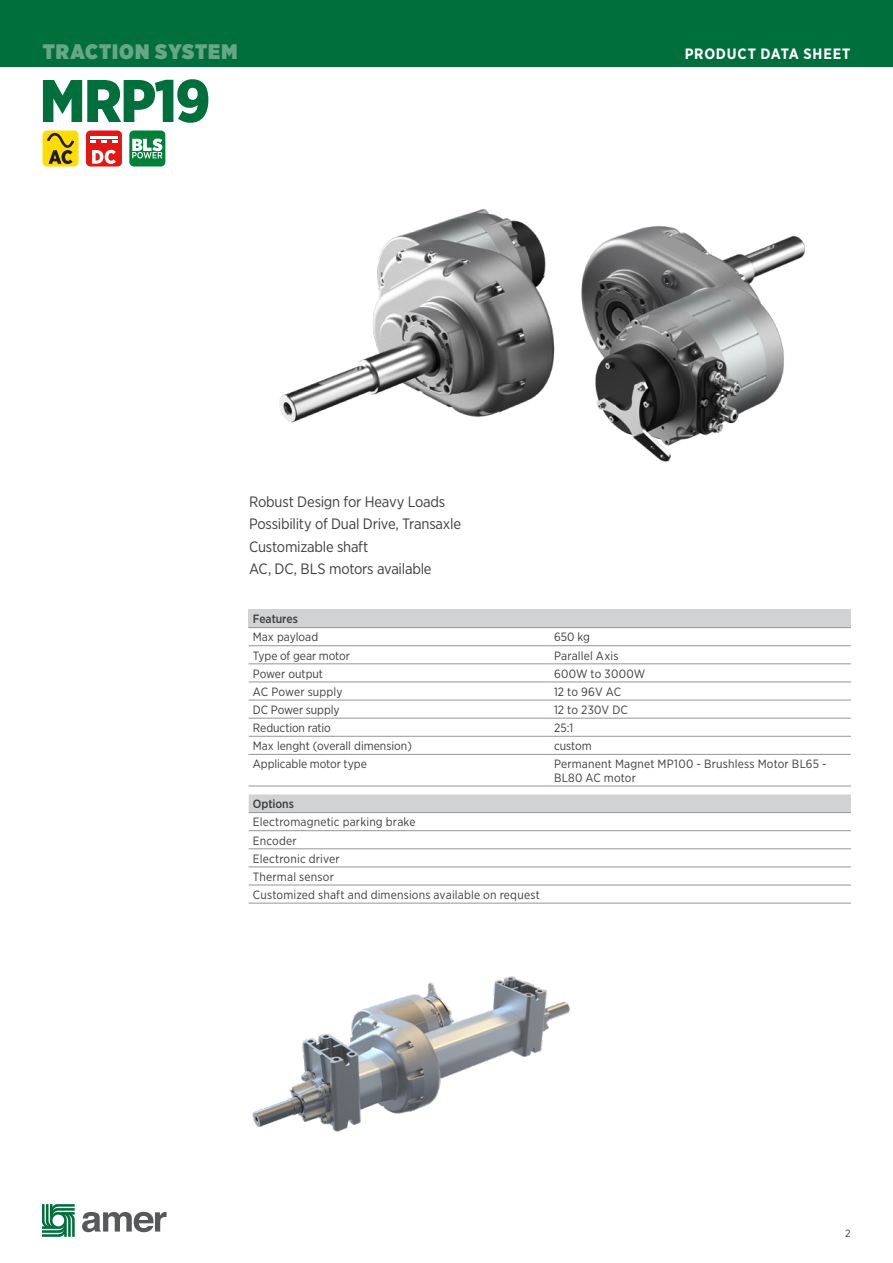
<style>
.page{position:relative;width:893px;height:1263px;background:#fff}
.page>*{position:absolute;margin:0;border:0;box-sizing:border-box;transform-origin:0 0}
.t1{font:900 60px "Gotham Narrow";letter-spacing:-.025em;color:#006f3c}
.t2{font:900 21px "Gotham Narrow";letter-spacing:.04em;color:#67a788}
.Stile_di_paragrafo_1{font:15px "Gotham Narrow";letter-spacing:-.015em;color:#3e3e3f}
.t3{font:700 15px "Gotham Narrow";letter-spacing:.055em;color:#fff}
.t4{font:12px/13.5px "Gotham Narrow";letter-spacing:.01em;color:#3e3e3f}
.t5{font:500 12px "Gotham Narrow";letter-spacing:-.005em;color:#3e3e3f}
.t6{font:12px "Gotham Narrow";letter-spacing:-.01em;color:#3e3e3f}
.t7{font:10.5px "Gotham Narrow";color:#3e3e3f}
</style>
<div class="page">
<div style="left:0;top:0;width:893px;height:67px;background:#006f3c"></div>
<svg style="left:82px;top:1212px;width:85px;height:20px"></svg>
<svg style="left:42px;top:1204px;width:33px;height:33px"></svg>
<div style="left:249px;top:609px;width:602px;height:19px;background:#d1d2d4"></div>
<div style="left:249px;top:794px;width:602px;height:18px;background:#d1d2d4"></div>
<hr style="left:249px;top:627px;width:301px;height:1px;background:#939598">
<hr style="left:550px;top:627px;width:301px;height:1px;background:#939598">
<hr style="left:249px;top:645px;width:301px;height:1px;background:#939598">
<hr style="left:550px;top:645px;width:301px;height:1px;background:#939598">
<hr style="left:249px;top:664px;width:301px;height:1px;background:#939598">
<hr style="left:550px;top:664px;width:301px;height:1px;background:#939598">
<hr style="left:249px;top:682px;width:301px;height:1px;background:#939598">
<hr style="left:550px;top:682px;width:301px;height:1px;background:#939598">
<hr style="left:249px;top:700px;width:301px;height:1px;background:#939598">
<hr style="left:550px;top:700px;width:301px;height:1px;background:#939598">
<hr style="left:249px;top:718px;width:301px;height:1px;background:#939598">
<hr style="left:550px;top:718px;width:301px;height:1px;background:#939598">
<hr style="left:249px;top:736px;width:301px;height:1px;background:#939598">
<hr style="left:550px;top:736px;width:301px;height:1px;background:#939598">
<hr style="left:249px;top:754px;width:301px;height:1px;background:#939598">
<hr style="left:550px;top:754px;width:301px;height:1px;background:#939598">
<hr style="left:249px;top:786px;width:301px;height:1px;background:#939598">
<hr style="left:550px;top:786px;width:301px;height:1px;background:#939598">
<hr style="left:249px;top:812px;width:301px;height:1px;background:#939598">
<hr style="left:550px;top:812px;width:301px;height:1px;background:#939598">
<hr style="left:249px;top:830px;width:301px;height:1px;background:#939598">
<hr style="left:550px;top:830px;width:301px;height:1px;background:#939598">
<hr style="left:249px;top:848px;width:301px;height:1px;background:#939598">
<hr style="left:550px;top:848px;width:301px;height:1px;background:#939598">
<hr style="left:249px;top:867px;width:301px;height:1px;background:#939598">
<hr style="left:550px;top:867px;width:301px;height:1px;background:#939598">
<hr style="left:249px;top:885px;width:301px;height:1px;background:#939598">
<hr style="left:550px;top:885px;width:301px;height:1px;background:#939598">
<hr style="left:249px;top:903px;width:301px;height:1px;background:#939598">
<hr style="left:550px;top:903px;width:301px;height:1px;background:#939598">
<img style="left:252px;top:976px;width:318px;height:156px">
<div style="left:129px;top:130px;width:36px;height:37px;background:#008039;border-radius:5px"></div>
<svg style="left:132px;top:139px;width:30px;height:19px"></svg>
<div style="left:43px;top:130px;width:36px;height:37px;background:#ffdc04;border-radius:5px"></div>
<svg style="left:47px;top:133px;width:27px;height:31px"></svg>
<div style="left:86px;top:130px;width:36px;height:37px;background:#e31714;border-radius:5px"></div>
<svg style="left:92px;top:150px;width:24px;height:14px"></svg>
<hr style="left:90px;top:136px;width:28px;height:2px;background:#fff">
<svg style="left:90px;top:140px;width:28px;height:3px"></svg>
<img style="left:279px;top:209px;width:526px;height:253px">
<p class="t2" style="left:43px;top:38px;width:196px">TRACTION SYSTEM</p>
<p class="t1" style="left:40px;top:61px;width:172px">MRP19</p>
<p class="t3" style="left:685px;top:44px;width:167px">PRODUCT DATA SHEET</p>
<p class="Stile_di_paragrafo_1" style="left:249px;top:492px;width:198px">Robust Design for Heavy Loads</p>
<p class="Stile_di_paragrafo_1" style="left:249px;top:515px;width:213px">Possibility of Dual Drive, Transaxle</p>
<p class="Stile_di_paragrafo_1" style="left:249px;top:537px;width:121px">Customizable shaft</p>
<p class="Stile_di_paragrafo_1" style="left:249px;top:560px;width:184px">AC, DC, BLS motors available</p>
<p class="t5" style="left:253px;top:611px;width:47px">Features</p>
<p class="t4" style="left:253px;top:630px;width:67px">Max payload</p>
<p class="t4" style="left:554px;top:630px;width:38px">650 kg</p>
<p class="t4" style="left:253px;top:648px;width:99px">Type of gear motor</p>
<p class="t4" style="left:554px;top:648px;width:66px">Parallel Axis</p>
<p class="t4" style="left:253px;top:666px;width:72px">Power output</p>
<p class="t4" style="left:554px;top:666px;width:93px">600W to 3000W</p>
<p class="t4" style="left:253px;top:685px;width:91px">AC Power supply</p>
<p class="t4" style="left:554px;top:685px;width:69px">12 to 96V AC</p>
<p class="t4" style="left:253px;top:703px;width:88px">DC Power supply</p>
<p class="t4" style="left:554px;top:703px;width:75px">12 to 230V DC</p>
<p class="t6" style="left:253px;top:720px;width:80px">Reduction ratio</p>
<p class="t4" style="left:554px;top:721px;width:21px">25:1</p>
<p class="t4" style="left:253px;top:739px;width:161px">Max lenght (overall dimension)</p>
<p class="t4" style="left:554px;top:739px;width:39px">custom</p>
<p class="t4" style="left:253px;top:757px;width:115px">Applicable motor type</p>
<p class="t4" style="left:554px;top:757px;width:274px">Permanent Magnet MP100 - Brushless Motor BL65 -<br>BL80 AC motor</p>
<p class="t5" style="left:253px;top:796px;width:43px">Options</p>
<p class="t4" style="left:253px;top:815px;width:164px">Electromagnetic parking brake</p>
<p class="t4" style="left:253px;top:833px;width:45px">Encoder</p>
<p class="t4" style="left:253px;top:851px;width:88px">Electronic driver</p>
<p class="t4" style="left:253px;top:869px;width:82px">Thermal sensor</p>
<p class="t4" style="left:253px;top:888px;width:289px">Customized shaft and dimensions available on request</p>
<p class="t7" style="left:845px;top:1226px;width:7px">2</p>
</div>
